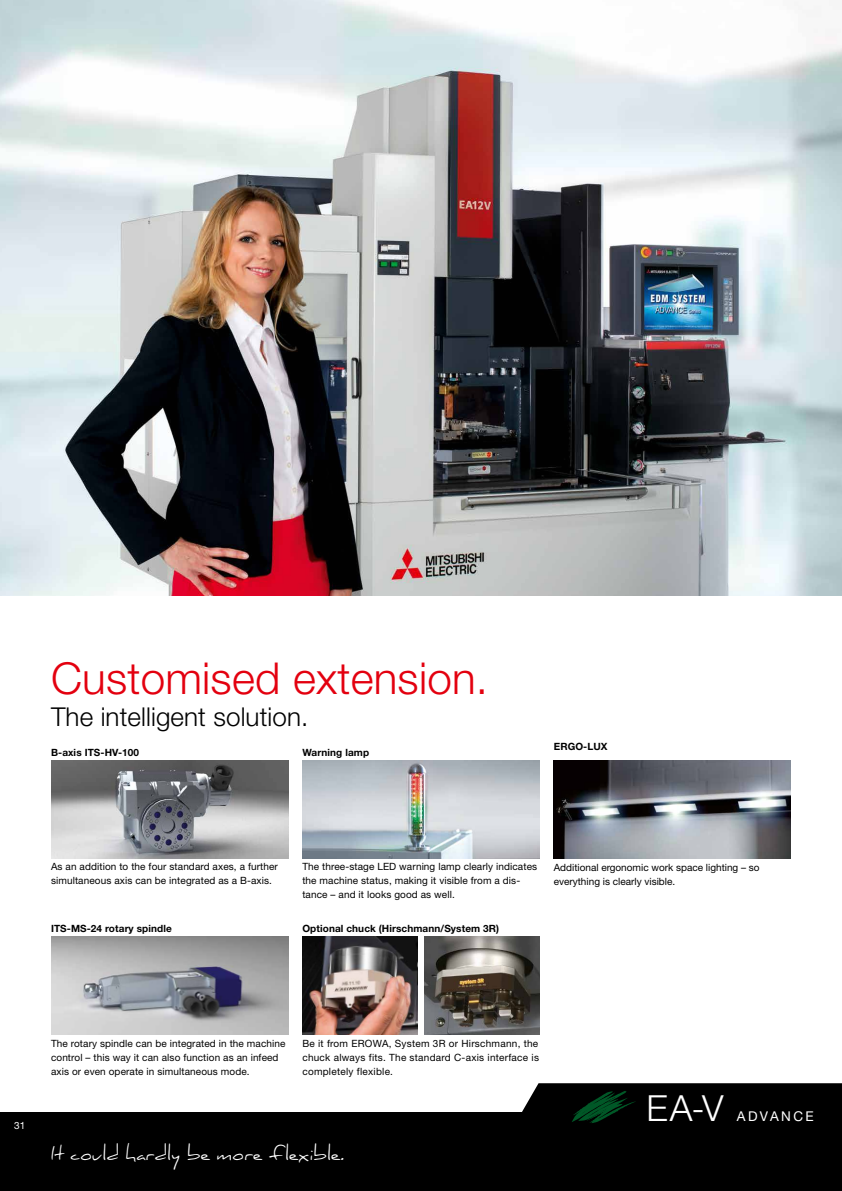
<style>
.page{position:relative;width:842px;height:1191px;background:#fff}
.page>*{position:absolute;margin:0;border:0;box-sizing:border-box;transform-origin:0 0}
.t1{font:300 44px "Helvetica Neue";letter-spacing:.005em;color:#e3000f}
.t2{font:300 36px "Helvetica Neue";color:#fff}
.t3{font:28px "Daniel Extended";color:#fff}
.t4{font:300 26px "Helvetica Neue";letter-spacing:.005em;color:#000}
.t5{font:13.5px "Helvetica Neue";letter-spacing:.18em;color:#fff}
.t6{font:10px/14px "Helvetica Neue";letter-spacing:.01em;color:#000}
.t7{font:700 10px "Helvetica Neue";letter-spacing:.01em;color:#000}
.t8{font:10px "Helvetica Neue";color:#fff}
</style>
<div class="page">
<div style="left:0;top:1111px;width:842px;height:80px;background:#000"></div>
<svg style="left:514px;top:1083px;width:328px;height:40px"></svg>
<img style="left:303px;top:760px;width:237px;height:98px">
<img style="left:51px;top:760px;width:237px;height:98px">
<img style="left:51px;top:936px;width:237px;height:98px">
<img style="left:302px;top:936px;width:115px;height:98px">
<img style="left:425px;top:936px;width:115px;height:98px">
<img style="left:554px;top:760px;width:237px;height:98px">
<img style="left:0;top:0;width:842px;height:595px">
<h1 class="t1" style="left:51px;top:651px;width:439px">Customised extension.</h1>
<h3 class="t4" style="left:51px;top:700px;width:259px">The intelligent solution.</h3>
<p class="t7" style="left:51px;top:746px;width:90px">B-axis ITS-HV-100</p>
<p class="t7" style="left:302px;top:746px;width:68px">Warning lamp</p>
<p class="t7" style="left:554px;top:740px;width:55px">ERGO-LUX</p>
<p class="t6" style="left:51px;top:859px;width:228px">As an addition to the four standard axes, a further simultaneous axis can be integrated as a B-axis.</p>
<p class="t7" style="left:51px;top:922px;width:122px">ITS-MS-24 rotary spindle</p>
<p class="t6" style="left:302px;top:859px;width:236px">The three-stage LED warning lamp clearly indicates the machine status, making it visible from a dis&shy;tance – and it looks good as well.</p>
<p class="t7" style="left:302px;top:922px;width:198px">Optional chuck (Hirschmann/System 3R)</p>
<p class="t6" style="left:554px;top:860px;width:207px">Additional ergonomic work space lighting – so everything is clearly visible.</p>
<p class="t8" style="left:14px;top:1119px;width:13px">31</p>
<p class="t6" style="left:51px;top:1036px;width:236px">The rotary spindle can be integrated in the machine control – this way it can also function as an infeed axis or even operate in simultaneous mode.</p>
<p class="t6" style="left:302px;top:1036px;width:238px;text-align:justify">Be it from EROWA, System 3R or Hirschmann, the chuck always fits. The standard C-axis interface is completely flexible.</p>
<h3 class="t3" style="left:51px;top:1136px;width:295px">It could hardly be more flexible.</h3>
<h2 class="t2" style="left:646px;top:1086px;width:78px">EA-V</h2>
<h3 class="t5" style="left:737px;top:1108px;width:78px">Advance</h3>
</div>
